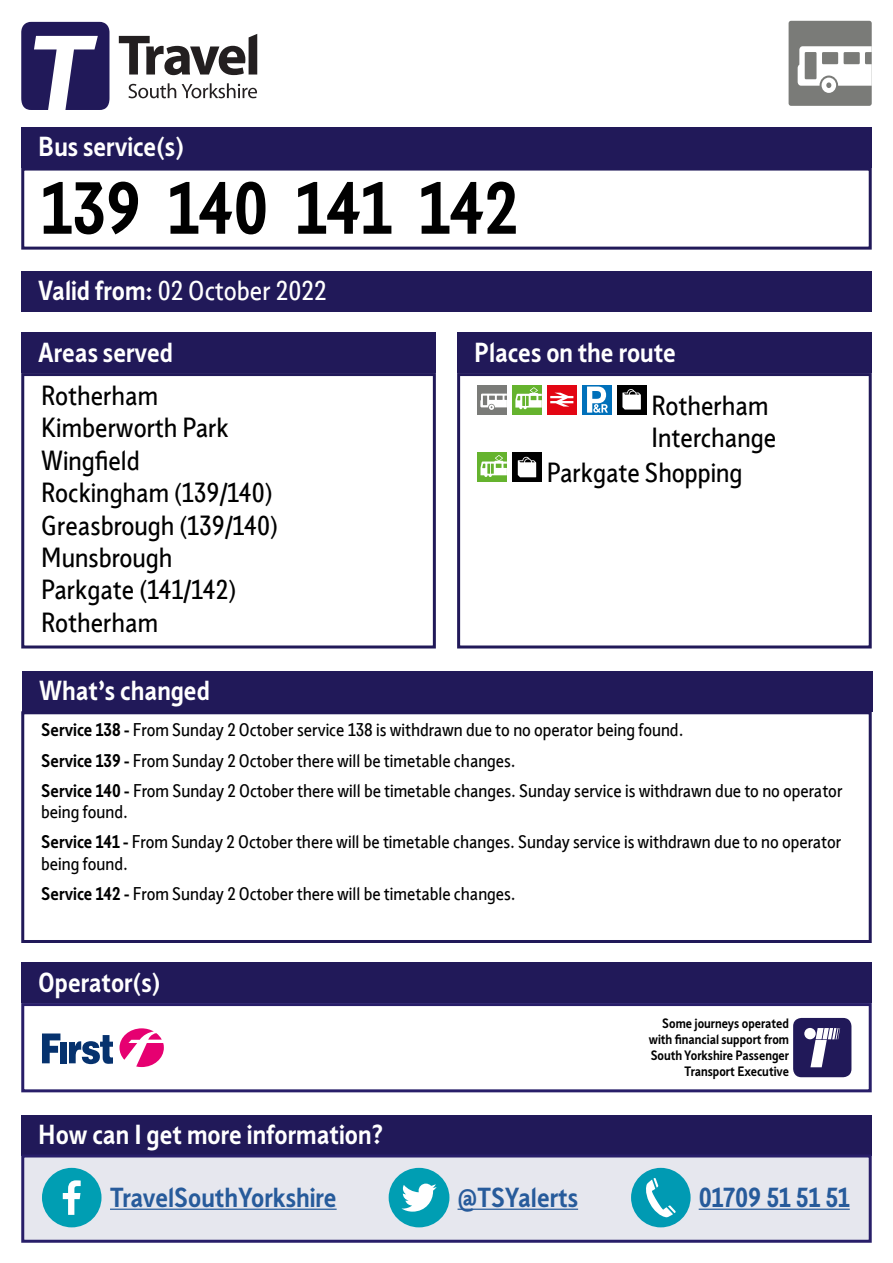
<style>
.page{position:relative;width:893px;height:1263px;background:#fff}
.page>*{position:absolute;margin:0;border:0;box-sizing:border-box;transform-origin:0 0}
.t1{font:700 72px "Sheffield Sans 2";color:#000}
.t2{font:27px/32.4px "Sheffield Sans Karto";color:#000}
.t3{font:700 27px "Sheffield Sans 2";color:#fff}
.t4{font:700 27px "Sheffield Sans 2";color:#275b9b}
.t5{font:27px "Sheffield Sans Karto";color:#fff}
.t6{font:18px/30.2px "Sheffield Sans Karto";color:#000}
.t7{font:700 13.35px/16px "Sheffield Sans 2";color:#000;text-align:right}
.s1{font-family:"Sheffield Sans 2";font-weight:700}
</style>
<div class="page">
<div style="left:21px;top:271px;width:851px;height:40px;background:#211959"></div>
<div style="left:21px;top:127px;width:851px;height:41px;background:#211959"></div>
<div style="left:21px;top:168px;width:851px;height:82px;border:3px solid #211959"></div>
<div style="left:22px;top:671px;width:850px;height:40px;background:#211959"></div>
<div style="left:21px;top:711px;width:851px;height:232px;border:3px solid #211959"></div>
<div style="left:21px;top:333px;width:415px;height:40px;background:#211959"></div>
<div style="left:21px;top:373px;width:415px;height:275px;border:3px solid #211959"></div>
<div style="left:457px;top:333px;width:415px;height:40px;background:#211959"></div>
<div style="left:21px;top:962px;width:851px;height:41px;background:#211959"></div>
<div style="left:21px;top:1003px;width:851px;height:89px;border:3px solid #281e69"></div>
<div style="left:793px;top:1018px;width:58px;height:59px;background:#211959;border-radius:8px"></div>
<div style="left:804px;top:1028px;width:12px;height:11px;background:#fff;border-radius:50%"></div>
<svg style="left:810px;top:1028px;width:30px;height:39px"></svg>
<svg style="left:119px;top:1028px;width:45px;height:39px"></svg>
<svg style="left:42px;top:1033px;width:18px;height:30px"></svg>
<div style="left:60px;top:1042px;width:7px;height:21px;background:#06326e"></div>
<svg style="left:69px;top:1035px;width:44px;height:29px"></svg>
<div style="left:789px;top:21px;width:83px;height:85px;background:#7a7b78;border-radius:3px"></div>
<svg style="left:798px;top:46px;width:74px;height:47px"></svg>
<svg style="left:128px;top:83px;width:48px;height:15px"></svg>
<svg style="left:182px;top:83px;width:75px;height:15px"></svg>
<svg style="left:119px;top:34px;width:138px;height:41px"></svg>
<svg style="left:21px;top:22px;width:88px;height:88px"></svg>
<div style="left:21px;top:1115px;width:851px;height:40px;background:#211959"></div>
<div style="left:21px;top:1154px;width:851px;height:89px;background:#e6e7ee;border:3px solid #281e69"></div>
<hr style="left:110px;top:1208px;width:227px;height:2px;background:#275b9b">
<hr style="left:458px;top:1208px;width:120px;height:2px;background:#275b9b">
<hr style="left:699px;top:1208px;width:151px;height:2px;background:#275b9b">
<div style="left:42px;top:1168px;width:60px;height:59px;background:#009eb3;border-radius:50%"></div>
<svg style="left:63px;top:1180px;width:18px;height:35px"></svg>
<div style="left:389px;top:1168px;width:60px;height:59px;background:#009eb3;border-radius:50%"></div>
<svg style="left:401px;top:1183px;width:36px;height:28px"></svg>
<div style="left:631px;top:1168px;width:60px;height:59px;background:#009ab3;border-radius:50%"></div>
<svg style="left:646px;top:1178px;width:30px;height:39px"></svg>
<div style="left:477px;top:385px;width:30px;height:29px;background:#7a7b78"></div>
<svg style="left:480px;top:394px;width:27px;height:16px"></svg>
<div style="left:512px;top:385px;width:30px;height:29px;background:#65b32e"></div>
<svg style="left:515px;top:387px;width:27px;height:22px"></svg>
<div style="left:547px;top:385px;width:30px;height:29px;background:#e30613"></div>
<svg style="left:550px;top:393px;width:23px;height:14px"></svg>
<div style="left:582px;top:385px;width:30px;height:29px;background:#0070ba"></div>
<svg style="left:587px;top:387px;width:21px;height:26px"></svg>
<div style="left:617px;top:385px;width:29px;height:29px;background:#000"></div>
<svg style="left:622px;top:389px;width:19px;height:20px"></svg>
<div style="left:477px;top:452px;width:30px;height:30px;background:#65b32e"></div>
<svg style="left:480px;top:455px;width:27px;height:22px"></svg>
<div style="left:512px;top:452px;width:30px;height:30px;background:#000"></div>
<svg style="left:518px;top:457px;width:18px;height:20px"></svg>
<div style="left:457px;top:373px;width:415px;height:275px;border:3px solid #211959"></div>
<h2 class="t3" style="left:38px;top:128px;width:147px">Bus service(s)</h2>
<h1 class="t1" style="left:41px;top:160px;width:479px">139 140 141 142</h1>
<h2 class="t5" style="left:38px;top:275px;width:290px"><span class="s1">Valid from:</span> 02 October 2022</h2>
<h2 class="t3" style="left:38px;top:334px;width:136px">Areas served</h2>
<h2 class="t2" style="left:41px;top:380px;width:238px">Rotherham<br>Kimberworth Park<br>Wingfield<br>Rockingham (139/140)<br>Greasbrough (139/140)<br>Munsbrough<br>Parkgate (141/142)<br>Rotherham</h2>
<h2 class="t3" style="left:474px;top:334px;width:203px">Places on the route</h2>
<h2 class="t2" style="left:652px;top:390px;width:126px">Rotherham<br>Interchange</h2>
<h2 class="t2" style="left:547px;top:457px;width:197px">Parkgate Shopping</h2>
<h2 class="t3" style="left:39px;top:672px;width:172px">What’s changed</h2>
<p class="t6" style="left:41px;top:715px;width:803px"><span class="s1">Service 138 -</span> From Sunday 2 October service 138 is withdrawn due to no operator being found.<br><span class="s1">Service 139 -</span> From Sunday 2 October there will be timetable changes.<br><span class="s1">Service 140 -</span> From Sunday 2 October there will be timetable changes. Sunday service is withdrawn due to no operator</p>
<p class="t6" style="left:41px;top:797px;width:802px">being found.<br><span class="s1">Service 141 -</span> From Sunday 2 October there will be timetable changes. Sunday service is withdrawn due to no operator</p>
<p class="t6" style="left:41px;top:849px;width:476px">being found.<br><span class="s1">Service 142 -</span> From Sunday 2 October there will be timetable changes.</p>
<h2 class="t3" style="left:38px;top:964px;width:124px">Operator(s)</h2>
<p class="t7" style="left:649px;top:1015px;width:142px">Some journeys operated with financial support from<br>South Yorkshire Passenger<br>Transport Executive</p>
<h2 class="t3" style="left:38px;top:1116px;width:347px">How can I get more information?</h2>
<h2 class="t4" style="left:110px;top:1179px;width:228px">TravelSouthYorkshire</h2>
<h2 class="t4" style="left:458px;top:1179px;width:122px">@TSYalerts</h2>
<h2 class="t4" style="left:699px;top:1179px;width:153px">01709 51 51 51</h2>
</div>
